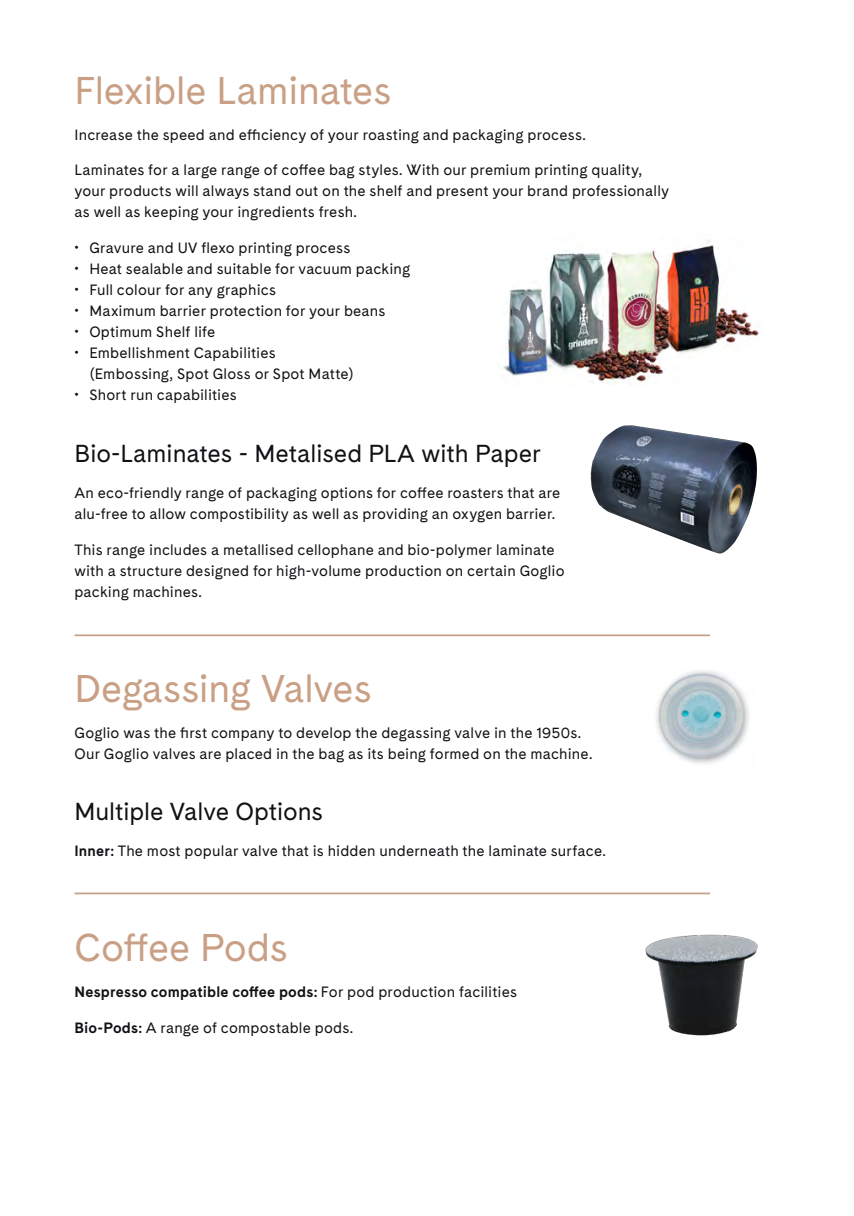
<style>
.page{position:relative;width:854px;height:1216px;background:#fff}
.page>*{position:absolute;margin:0;border:0;box-sizing:border-box;transform-origin:0 0}
.t1{font:38.5px "Cadiz";letter-spacing:-.01em;color:#c9a085}
.t2{font:24.5px "Cadiz";letter-spacing:-.005em;color:#0f1114}
.t3{font:14.88px/21px "Cadiz";letter-spacing:.015em;color:#0f1114}
.t4{font:700 14.88px "Cadiz";letter-spacing:.015em;color:#0f1114}
.s1{font-weight:700}
.s2{font-weight:400}
</style>
<div class="page">
<hr style="left:74px;top:634px;width:635px;height:2px;background:#c9a085">
<hr style="left:74px;top:892px;width:635px;height:2px;background:#c9a085">
<img style="left:656px;top:670px;width:93px;height:94px">
<img style="left:645px;top:934px;width:113px;height:102px">
<img style="left:590px;top:425px;width:167px;height:129px">
<img style="left:503px;top:240px;width:256px;height:145px">
<h1 class="t1" style="left:74px;top:67px;width:318px">Flexible Laminates</h1>
<p class="t3" style="left:74px;top:125px;width:513px">Increase the speed and efficiency of your roasting and packaging process.</p>
<p class="t3" style="left:74px;top:160px;width:596px">Laminates for a large range of coffee bag styles. With our premium printing quality, your products will always stand out on the shelf and present your brand professionally as well as keeping your ingredients fresh.</p>
<p class="t3" style="left:74px;top:238px;width:277px">• Gravure and UV flexo printing process</p>
<p class="t3" style="left:74px;top:259px;width:337px">• Heat sealable and suitable for vacuum packing</p>
<p class="t3" style="left:74px;top:280px;width:203px">• Full colour for any graphics</p>
<p class="t3" style="left:74px;top:301px;width:312px">• Maximum barrier protection for your beans</p>
<p class="t3" style="left:74px;top:322px;width:142px">• Optimum Shelf life</p>
<p class="t3" style="left:89px;top:343px;width:266px;text-indent:-15px">• Embellishment Capabilities (Embossing, Spot Gloss or Spot Matte)</p>
<p class="t3" style="left:74px;top:385px;width:164px">• Short run capabilities</p>
<h2 class="t2" style="left:74px;top:438px;width:467px">Bio-Laminates - Metalised PLA with Paper</h2>
<p class="t3" style="left:74px;top:483px;width:487px">An eco-friendly range of packaging options for coffee roasters that are alu-free to allow compostibility as well as providing an oxygen barrier.</p>
<p class="t3" style="left:74px;top:539px;width:491px">This range includes a metallised cellophane and bio-polymer laminate with a structure designed for high-volume production on certain Goglio packing machines.</p>
<h1 class="t1" style="left:74px;top:665px;width:298px">Degassing Valves</h1>
<p class="t3" style="left:74px;top:722px;width:519px">Goglio was the first company to develop the degassing valve in the 1950s.<br>Our Goglio valves are placed in the bag as its being formed on the machine.</p>
<h2 class="t2" style="left:74px;top:796px;width:250px">Multiple Valve Options</h2>
<p class="t3" style="left:74px;top:840px;width:532px"><span class="s1">Inner:</span> The most popular valve that is hidden underneath the laminate surface.</p>
<h1 class="t1" style="left:74px;top:924px;width:215px">Coffee Pods</h1>
<p class="t4" style="left:74px;top:982px;width:444px">Nespresso compatible coffee pods: <span class="s2">For pod production facilities</span></p>
<p class="t3" style="left:74px;top:1017px;width:280px"><span class="s1">Bio-Pods:</span> A range of compostable pods.</p>
</div>
